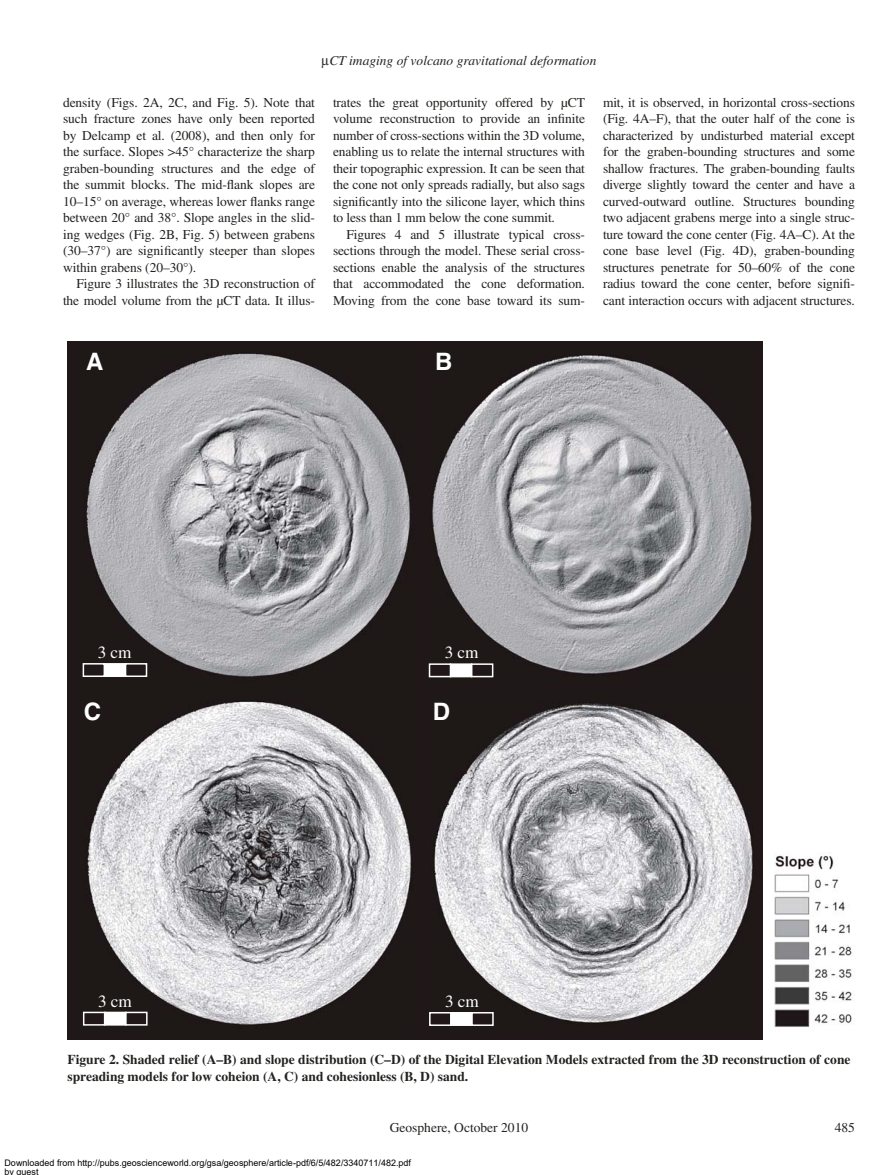
<style>
.page{position:relative;width:891px;height:1175px;background:#fff}
.page>*{position:absolute;margin:0;border:0;box-sizing:border-box;transform-origin:0 0}
.t1{font:700 24px "Helvetica";color:#fff}
.t2{font:17.1px "Times";color:#fff}
.t3{font:13.5px/16.5px "Times";letter-spacing:-.01em;color:#20231e;text-align:justify}
.t4{font:700 13.5px/16.5px "Times";color:#20231e}
.t5{font:italic 13.5px "Times";color:#20231e}
.t6{font:9px/9px "Arial";color:#000}
</style>
<div class="page">
<img style="left:81px;top:690px;width:333px;height:348px">
<img style="left:81px;top:348px;width:333px;height:342px">
<img style="left:774px;top:855px;width:78px;height:172px">
<img style="left:427px;top:348px;width:327px;height:335px">
<img style="left:427px;top:691px;width:327px;height:340px">
<div style="left:451px;top:664px;width:21px;height:12px;background:#fff"></div>
<div style="left:450px;top:663px;width:22px;height:14px;border:2px solid #fff"></div>
<div style="left:430px;top:664px;width:20px;height:12px;background:#1f1718"></div>
<div style="left:429px;top:663px;width:22px;height:14px;border:2px solid #fff"></div>
<div style="left:472px;top:664px;width:21px;height:12px;background:#1f1718"></div>
<div style="left:471px;top:663px;width:22px;height:14px;border:2px solid #fff"></div>
<div style="left:104px;top:664px;width:21px;height:12px;background:#fff"></div>
<div style="left:104px;top:663px;width:22px;height:14px;border:2px solid #fff"></div>
<div style="left:83px;top:664px;width:21px;height:12px;background:#1f1718"></div>
<div style="left:83px;top:663px;width:22px;height:14px;border:2px solid #fff"></div>
<div style="left:126px;top:664px;width:21px;height:12px;background:#1f1718"></div>
<div style="left:125px;top:663px;width:22px;height:14px;border:2px solid #fff"></div>
<div style="left:451px;top:1012px;width:21px;height:13px;background:#fff"></div>
<div style="left:430px;top:1012px;width:21px;height:13px;background:#1f1718"></div>
<div style="left:429px;top:1012px;width:23px;height:14px;border:2px solid #fff"></div>
<div style="left:472px;top:1012px;width:21px;height:13px;background:#1f1718"></div>
<div style="left:471px;top:1012px;width:23px;height:14px;border:2px solid #fff"></div>
<div style="left:105px;top:1012px;width:21px;height:12px;background:#fff"></div>
<div style="left:104px;top:1011px;width:22px;height:14px;border:2px solid #fff"></div>
<div style="left:84px;top:1012px;width:21px;height:12px;background:#1f1718"></div>
<div style="left:83px;top:1011px;width:22px;height:14px;border:2px solid #fff"></div>
<div style="left:126px;top:1012px;width:21px;height:12px;background:#1f1718"></div>
<div style="left:125px;top:1011px;width:23px;height:14px;border:2px solid #fff"></div>
<div style="left:414px;top:341px;width:13px;height:697px;background:#1f1718"></div>
<div style="left:68px;top:343px;width:13px;height:697px;background:#1f1718"></div>
<div style="left:68px;top:341px;width:695px;height:7px;background:#1f1718"></div>
<div style="left:754px;top:343px;width:9px;height:696px;background:#1f1718"></div>
<p class="t3" style="left:63px;top:95px;width:254px">density (Figs. 2A, 2C, and Fig. 5). Note that such fracture zones have only been reported by Delcamp et al. (2008), and then only for the surface. Slopes &gt;45° characterize the sharp graben-bounding structures and the edge of the summit blocks. The mid-flank slopes are 10–15° on average, whereas lower flanks range between 20° and 38°. Slope angles in the slid&shy;ing wedges (Fig. 2B, Fig. 5) between grabens (30–37°) are significantly steeper than slopes within grabens (20–30°).</p>
<p class="t3" style="left:63px;top:276px;width:254px;text-align:right">Figure 3 illustrates the 3D reconstruction of the model volume from the µCT data. It illus-</p>
<p class="t5" style="left:329px;top:55px;width:269px">CT imaging of volcano gravitational deformation</p>
<p class="t3" style="left:333px;top:95px;width:254px">trates the great opportunity offered by µCT volume reconstruction to provide an infinite number of cross-sections within the 3D volume, enabling us to relate the internal structures with their topographic expression. It can be seen that the cone not only spreads radially, but also sags significantly into the silicone layer, which thins to less than 1 mm below the cone summit.</p>
<p class="t3" style="left:333px;top:227px;width:254px;text-indent:14px">Figures 4 and 5 illustrate typical cross&shy;sections through the model. These serial cross&shy;sections enable the analysis of the structures that accommodated the cone deformation.<br>Moving from the cone base toward its sum-</p>
<p class="t3" style="left:603px;top:95px;width:254px">mit, it is observed, in horizontal cross-sections (Fig. 4A–F), that the outer half of the cone is characterized by undisturbed material except for the graben-bounding structures and some shallow fractures. The graben-bounding faults diverge slightly toward the center and have a curved-outward outline. Structures bounding two adjacent grabens merge into a single struc&shy;ture toward the cone center (Fig. 4A–C). At the cone base level (Fig. 4D), graben-bounding structures penetrate for 50–60% of the cone radius toward the cone center, before signifi&shy;cant interaction occurs with adjacent structures.</p>
<h1 class="t1" style="left:86px;top:352px;width:19px">A</h1>
<h1 class="t1" style="left:435px;top:352px;width:19px">B</h1>
<p class="t2" style="left:98px;top:646px;width:35px">3 cm</p>
<p class="t2" style="left:445px;top:646px;width:35px">3 cm</p>
<h1 class="t1" style="left:84px;top:702px;width:19px">C</h1>
<h1 class="t1" style="left:433px;top:702px;width:19px">D</h1>
<p class="t2" style="left:98px;top:995px;width:35px">3 cm</p>
<p class="t2" style="left:445px;top:994px;width:35px">3 cm</p>
<p class="t4" style="left:68px;top:1052px;width:785px">Figure 2. Shaded relief (A–B) and slope distribution (C–D) of the Digital Elevation Models extracted from the 3D reconstruction of cone spreading models for low coheion (A, C) and cohesionless (B, D) sand.</p>
<p class="t3" style="left:390px;top:1120px;width:140px">Geosphere, October 2010</p>
<p class="t3" style="left:835px;top:1120px;width:22px">485</p>
<p class="t6" style="left:4px;top:1159px;width:408px">Downloaded from http://pubs.geoscienceworld.org/gsa/geosphere/article-pdf/6/5/482/3340711/482.pdf by guest</p>
</div>
